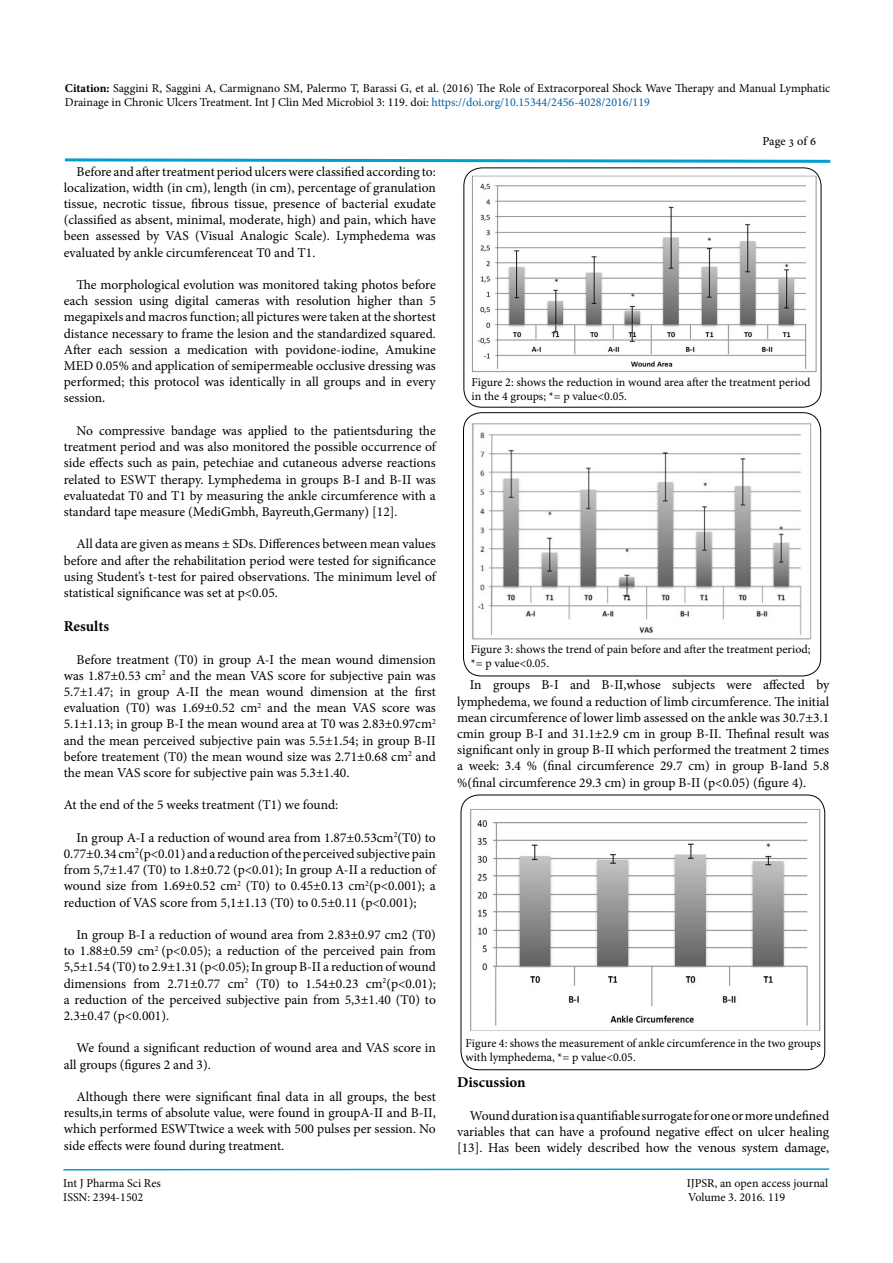
<style>
.page{position:relative;width:893px;height:1263px;background:#fff}
.page>*{position:absolute;margin:0;border:0;box-sizing:border-box;transform-origin:0 0}
.t1{font:700 15px "Minion Pro";color:#000}
.t2{font:13.5px/16.2px "Minion Pro";color:#000;text-align:justify}
.t3{font:12px/14.4px "Minion Pro";color:#000}
.t4{font:12px "Adobe Hebrew";letter-spacing:-.01em;color:#000}
.s1{font-weight:700}
.s2{color:#0060a8}
</style>
<div class="page">
<svg style="left:63px;top:1168px;width:767px;height:3px;background:#7fcee7"></svg>
<svg style="left:64px;top:158px;width:767px;height:5px"></svg>
<img style="left:472px;top:423px;width:340px;height:217px">
<div style="left:463px;top:412px;width:358px;height:264px;border:1px solid #000;border-radius:18px"></div>
<img style="left:472px;top:175px;width:344px;height:197px">
<div style="left:464px;top:168px;width:357px;height:239px;border:1px solid #000;border-radius:18px"></div>
<img style="left:470px;top:809px;width:351px;height:222px">
<div style="left:461px;top:795px;width:364px;height:275px;border:1px solid #000;border-radius:18px"></div>
<p class="t3" style="left:65px;top:81px;width:767px"><span class="s1">Citation:</span> Saggini R, Saggini A, Carmignano SM, Palermo T, Barassi G, et al. (2016) The Role of Extracorporeal Shock Wave Therapy and Manual Lymphatic<br>Drainage in Chronic Ulcers Treatment. Int J Clin Med Microbiol 3: 119. doi: <span class="s2">https://doi.org/10.15344/2456-4028/2016/119</span></p>
<p class="t4" style="left:763px;top:134px;width:55px">Page 3 of 6</p>
<p class="t2" style="left:64px;top:163px;width:374px;text-indent:13px">Before and after treatment period ulcers were classified according to: localization, width (in cm), length (in cm), percentage of granulation tissue, necrotic tissue, fibrous tissue, presence of bacterial exudate (classified as absent, minimal, moderate, high) and pain, which have been assessed by VAS (Visual Analogic Scale). Lymphedema was evaluated by ankle circumferenceat T0 and T1.</p>
<p class="t2" style="left:64px;top:277px;width:374px;text-indent:13px">The morphological evolution was monitored taking photos before each session using digital cameras with resolution higher than 5 megapixels and macros function; all pictures were taken at the shortest distance necessary to frame the lesion and the standardized squared.<br>After each session a medication with povidone-iodine, Amukine MED 0.05% and application of semipermeable occlusive dressing was performed; this protocol was identically in all groups and in every session.</p>
<p class="t2" style="left:64px;top:422px;width:374px;text-indent:13px">No compressive bandage was applied to the patientsduring the treatment period and was also monitored the possible occurrence of side effects such as pain, petechiae and cutaneous adverse reactions related to ESWT therapy. Lymphedema in groups B-I and B-II was evaluatedat T0 and T1 by measuring the ankle circumference with a standard tape measure (MediGmbh, Bayreuth,Germany) [12].</p>
<p class="t2" style="left:64px;top:536px;width:374px;text-indent:13px">All data are given as means ± SDs. Differences between mean values before and after the rehabilitation period were tested for significance using Student’s t-test for paired observations. The minimum level of statistical significance was set at p&lt;0.05.</p>
<p class="t1" style="left:64px;top:616px;width:47px">Results</p>
<p class="t2" style="left:64px;top:651px;width:374px;text-indent:13px">Before treatment (T0) in group A-I the mean wound dimension was 1.87±0.53 cm<sup>2</sup> and the mean VAS score for subjective pain was 5.7±1.47; in group A-II the mean wound dimension at the first evaluation (T0) was 1.69±0.52 cm<sup>2</sup> and the mean VAS score was 5.1±1.13; in group B-I the mean wound area at T0 was 2.83±0.97cm<sup>2 </sup>and the mean perceived subjective pain was 5.5±1.54; in group B-II before treatement (T0) the mean wound size was 2.71±0.68 cm<sup>2</sup> and the mean VAS score for subjective pain was 5.3±1.40.</p>
<p class="t2" style="left:64px;top:797px;width:276px">At the end of the 5 weeks treatment (T1) we found:</p>
<p class="t2" style="left:64px;top:829px;width:374px;text-indent:13px">In group A-I a reduction of wound area from 1.87±0.53cm<sup>2</sup>(T0) to 0.77±0.34 cm<sup>2</sup>(p&lt;0.01) and a reduction of the perceived subjective pain from 5,7±1.47 (T0) to 1.8±0.72 (p&lt;0.01); In group A-II a reduction of wound size from 1.69±0.52 cm<sup>2</sup> (T0) to 0.45±0.13 cm<sup>2</sup>(p&lt;0.001); a reduction of VAS score from 5,1±1.13 (T0) to 0.5±0.11 (p&lt;0.001);</p>
<p class="t2" style="left:64px;top:926px;width:374px;text-indent:13px">In group B-I a reduction of wound area from 2.83±0.97 cm2 (T0) to 1.88±0.59 cm<sup>2</sup> (p&lt;0.05); a reduction of the perceived pain from 5,5±1.54 (T0) to 2.9±1.31 (p&lt;0.05); In group B-II a reduction of wound dimensions from 2.71±0.77 cm<sup>2</sup> (T0) to 1.54±0.23 cm<sup>2</sup>(p&lt;0.01); a reduction of the perceived subjective pain from 5,3±1.40 (T0) to 2.3±0.47 (p&lt;0.001).</p>
<p class="t2" style="left:64px;top:1040px;width:374px;text-indent:13px">We found a significant reduction of wound area and VAS score in all groups (figures 2 and 3).</p>
<p class="t2" style="left:64px;top:1088px;width:374px;text-indent:13px">Although there were significant final data in all groups, the best results,in terms of absolute value, were found in groupA-II and B-II, which performed ESWTtwice a week with 500 pulses per session. No side effects were found during treatment.</p>
<p class="t3" style="left:472px;top:375px;width:340px">Figure 2: shows the reduction in wound area after the treatment period in the 4 groups; *= p value&lt;0.05.</p>
<p class="t3" style="left:471px;top:642px;width:341px">Figure 3: shows the trend of pain before and after the treatment period; *= p value&lt;0.05.</p>
<p class="t2" style="left:457px;top:677px;width:374px;text-indent:13px">In groups B-I and B-II,whose subjects were affected by lymphedema, we found a reduction of limb circumference. The initial mean circumference of lower limb assessed on the ankle was 30.7±3.1 cmin group B-I and 31.1±2.9 cm in group B-II. Thefinal result was significant only in group B-II which performed the treatment 2 times a week: 3.4 % (final circumference 29.7 cm) in group B-Iand 5.8 %(final circumference 29.3 cm) in group B-II (p&lt;0.05) (figure 4).</p>
<p class="t3" style="left:466px;top:1036px;width:357px">Figure 4: shows the measurement of ankle circumference in the two groups with lymphedema, *= p value&lt;0.05.</p>
<p class="t1" style="left:457px;top:1072px;width:70px">Discussion</p>
<p class="t2" style="left:457px;top:1107px;width:374px;text-indent:13px">Wound duration is a quantifiable surrogate for one or more undefined variables that can have a profound negative effect on ulcer healing [13]. Has been widely described how the venous system damage,</p>
<p class="t3" style="left:63px;top:1176px;width:99px">Int J Pharma Sci Res</p>
<p class="t3" style="left:687px;top:1176px;width:143px">IJPSR, an open access journal</p>
<p class="t3" style="left:63px;top:1190px;width:82px">ISSN: 2394-1502</p>
<p class="t3" style="left:688px;top:1190px;width:99px">Volume 3. 2016. 119</p>
</div>
